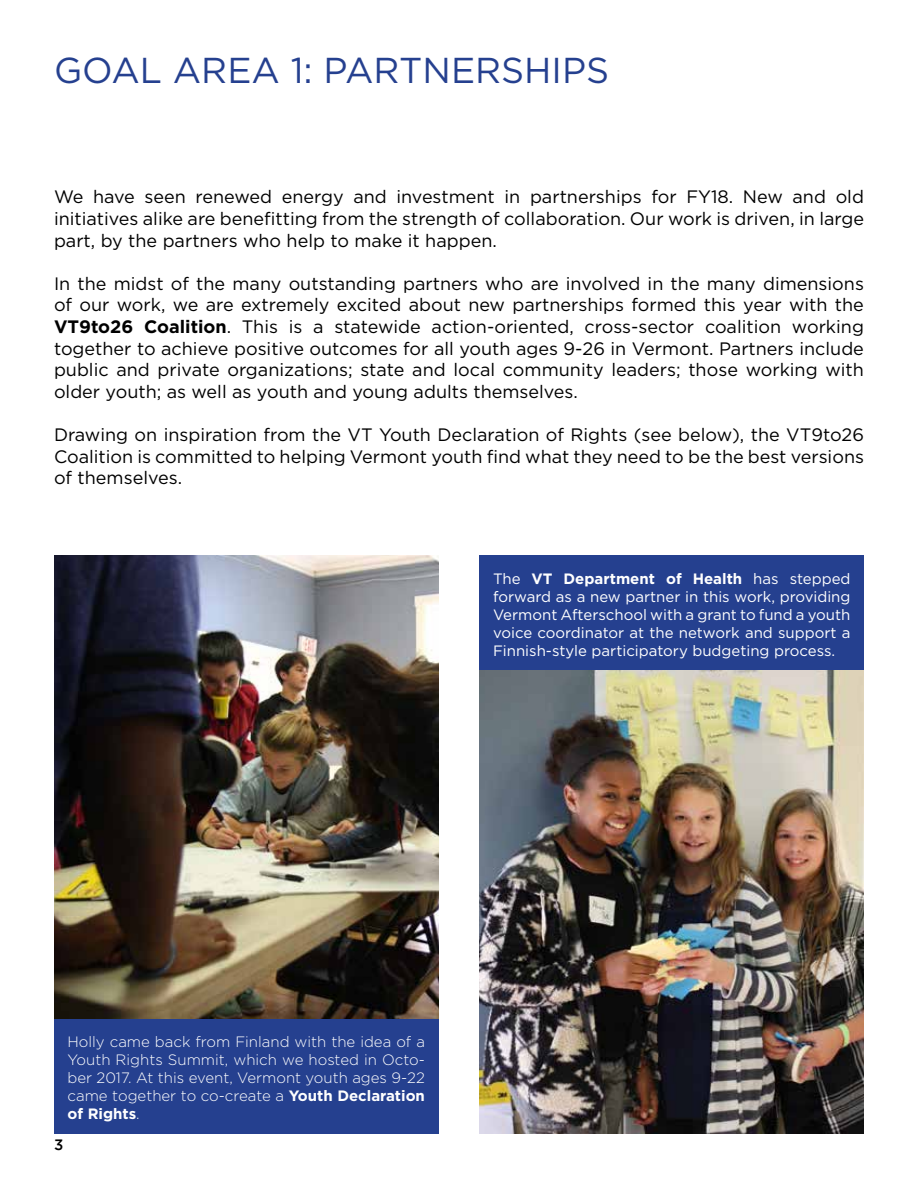
<style>
.page{position:relative;width:918px;height:1188px;background:#fff}
.page>*{position:absolute;margin:0;border:0;box-sizing:border-box;transform-origin:0 0}
.t1{font:36px "Gotham";color:#25408f}
.t2{font:18px/21.6px "Gotham";color:#000;text-align:justify}
.t3{font:15px/18px "Gotham";color:#fff;text-align:justify}
.t4{font:300 15px/18px "Gotham";color:#fff;text-align:justify}
.t5{font:500 15px "Gotham";color:#000}
.s1{font-weight:700}
</style>
<div class="page">
<img style="left:54px;top:556px;width:384px;height:463px">
<div style="left:54px;top:1019px;width:384px;height:115px;background:#25408f"></div>
<img style="left:480px;top:670px;width:384px;height:464px">
<div style="left:480px;top:556px;width:384px;height:114px;background:#25408f"></div>
<h1 class="t1" style="left:54px;top:47px;width:557px">GOAL AREA 1: PARTNERSHIPS</h1>
<p class="t2" style="left:54px;top:186px;width:812px">We have seen renewed energy and investment in partnerships for FY18. New and old initiatives alike are benefitting from the strength of collaboration. Our work is driven, in large part, by the partners who help to make it happen.</p>
<p class="t2" style="left:54px;top:272px;width:812px">In the midst of the many outstanding partners who are involved in the many dimensions of our work, we are extremely excited about new partnerships formed this year with the <span class="s1">VT9to26 Coalition</span>. This is a statewide action-oriented, cross-sector coalition working together to achieve positive outcomes for all youth ages 9-26 in Vermont. Partners include public and private organizations; state and local community leaders; those working with older youth; as well as youth and young adults themselves.</p>
<p class="t2" style="left:54px;top:423px;width:812px">Drawing on inspiration from the VT Youth Declaration of Rights (see below), the VT9to26<br>Coalition is committed to helping Vermont youth find what they need to be the best versions of themselves.</p>
<p class="t3" style="left:493px;top:569px;width:359px">The <span class="s1">VT Department of Health</span> has stepped forward as a new partner in this work, providing Vermont Afterschool with a grant to fund a youth voice coordinator at the network and support a Finnish-style participatory budgeting process.</p>
<p class="t4" style="left:68px;top:1033px;width:359px">Holly came back from Finland with the idea of a Youth Rights Summit, which we hosted in Octo&shy;ber 2017. At this event, Vermont youth ages 9-22 came together to co-create a <span class="s1">Youth Declaration of Rights</span>.</p>
<p class="t5" style="left:54px;top:1137px;width:11px">3</p>
</div>
